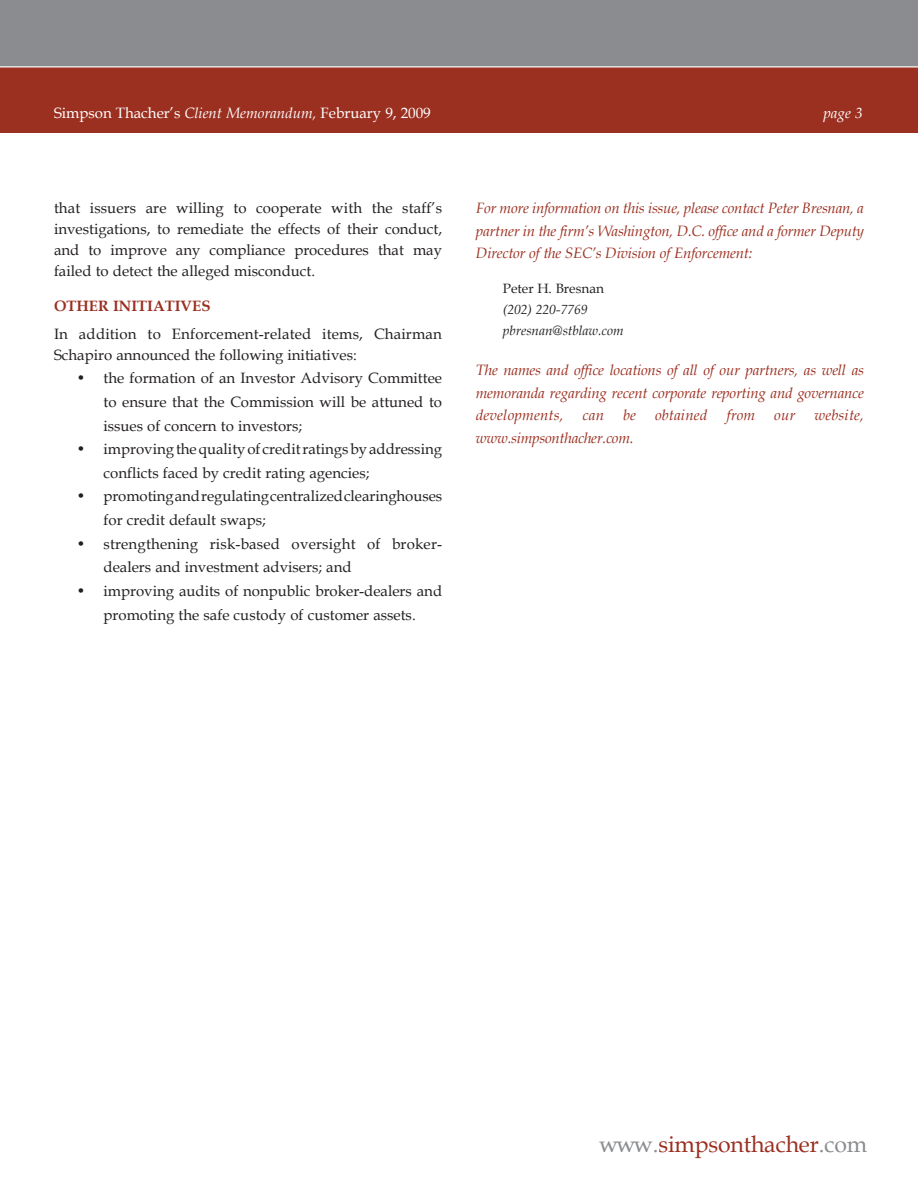
<style>
.page{position:relative;width:918px;height:1188px;background:#fff}
.page>*{position:absolute;margin:0;border:0;box-sizing:border-box;transform-origin:0 0}
.t1{font:22.95px "Book Antiqua";letter-spacing:-.005em;color:#9b2f20}
.t2{font:15px/23.7px "Book Antiqua";color:#231f20}
.t3{font:italic 15px/22.5px "Book Antiqua";letter-spacing:-.015em;color:#9b2f20;text-align:justify}
.t4{font:15px "Book Antiqua";color:#fff}
.t5{font:700 15px "Book Antiqua";color:#9b2f20}
.t6{font:italic 15px "Book Antiqua";letter-spacing:.01em;color:#9b2f20}
.t7{font:italic 15px "Book Antiqua";letter-spacing:.015em;color:#9b2f20}
.t8{font:italic 15px "Book Antiqua";color:#fff}
.t9{font:italic 13.5px/21px "Book Antiqua";color:#231f20}
.t10{font:13.5px "Book Antiqua";color:#231f20}
.s1{font-style:italic}
.s2{color:#8a8c8f}
</style>
<div class="page">
<div style="left:0;top:66px;width:918px;height:66px;background:#9b2f20"></div>
<div style="left:0;top:0;width:918px;height:66px;background:#8a8c8f"></div>
<hr style="left:0;top:66px;width:918px;height:1px;background:#fff">
<p class="t4" style="left:54px;top:102px;width:378px">Simpson Thacher’s <span class="s1">Client Memorandum,</span> February 9, 2009</p>
<p class="t8" style="left:823px;top:102px;width:41px">page 3</p>
<p class="t2" style="left:54px;top:197px;width:390px;line-height:21px;text-align:justify">that issuers are willing to cooperate with the staff’s investigations, to remediate the effects of their conduct, and to improve any compliance procedures that may failed to detect the alleged misconduct.</p>
<p class="t5" style="left:54px;top:296px;width:158px">OTHER INITIATIVES</p>
<p class="t2" style="left:54px;top:323px;width:389px;line-height:21px">In addition to Enforcement-related items, Chairman<br>Schapiro announced the following initiatives:</p>
<p class="t2" style="left:104px;top:366px;width:340px;text-align:justify;text-indent:-27px">• the formation of an Investor Advisory Committee to ensure that the Commission will be attuned to issues of concern to investors;</p>
<p class="t2" style="left:103px;top:437px;width:340px;text-indent:-27px">• improvingthequalityof creditratingsbyaddressing conflicts faced by credit rating agencies;</p>
<p class="t2" style="left:104px;top:484px;width:340px;text-indent:-27px">• promotingandregulatingcentralizedclearinghouses for credit default swaps;</p>
<p class="t2" style="left:104px;top:531px;width:340px;text-indent:-27px">• strengthening risk-based oversight of broker&shy;dealers and investment advisers; and</p>
<p class="t2" style="left:77px;top:579px;width:367px;text-align:center">• improving audits of nonpublic broker-dealers and promoting the safe custody of customer assets.</p>
<p class="t3" style="left:476px;top:197px;width:390px">For more information on this issue, please contact Peter Bresnan, a partner in the firm’s Washington, D.C. office and a former Deputy Director of the SEC’s Division of Enforcement:</p>
<p class="t10" style="left:503px;top:279px;width:103px">Peter H. Bresnan</p>
<p class="t9" style="left:503px;top:298px;width:122px">(202) 220-7769 pbresnan@stblaw.com</p>
<p class="t3" style="left:476px;top:359px;width:390px">The names and office locations of all of our partners, as well as memoranda regarding recent corporate reporting and governance developments,</p>
<p class="t3" style="left:583px;top:404px;width:23px">can</p>
<p class="t3" style="left:623px;top:404px;width:14px">be</p>
<p class="t6" style="left:655px;top:405px;width:54px">obtained</p>
<p class="t3" style="left:726px;top:404px;width:30px">from</p>
<p class="t3" style="left:774px;top:404px;width:23px">our</p>
<p class="t7" style="left:814px;top:405px;width:51px">website,</p>
<p class="t3" style="left:476px;top:426px;width:159px">www.simpsonthacher.com.</p>
<h1 class="t1" style="left:599px;top:1128px;width:270px"><span class="s2">www.</span>simpsonthacher<span class="s2">.com</span></h1>
</div>
